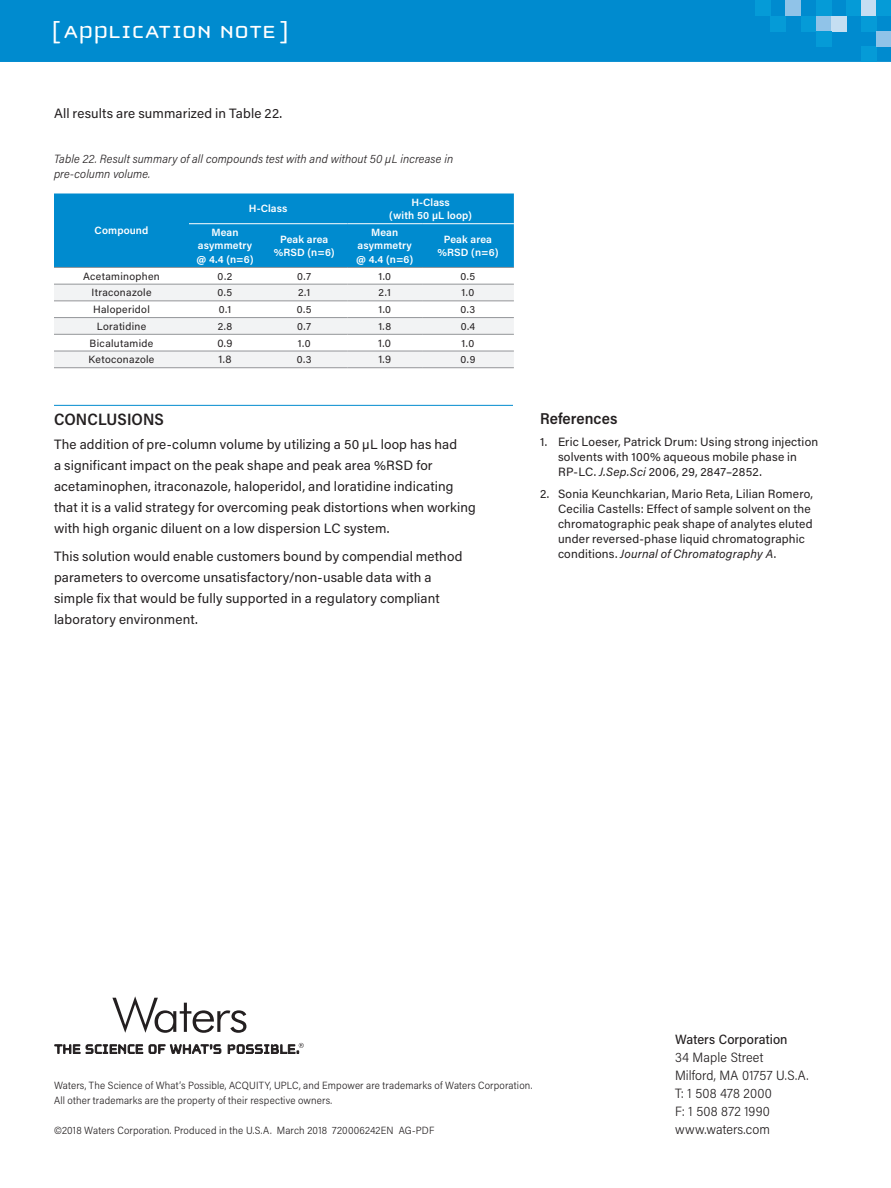
<style>
.page{position:relative;width:891px;height:1188px;background:#fff}
.page>*{position:absolute;margin:0;border:0;box-sizing:border-box;transform-origin:0 0}
.t1{font:25.5px "Cholla Unicase";letter-spacing:.01em;color:#fff;scale:1.1 1}
.t2{font:600 16.5px "Acumin Pro Semi Cond";letter-spacing:.005em;color:#231f20}
.t3{font:600 15.75px "Acumin Pro Semi Cond";letter-spacing:.005em;color:#231f20}
.t4{font:13.5px/21px "Acumin Pro";letter-spacing:.01em;color:#231f20}
.t5{font:300 13.5px/18px "Acumin Pro Semi Cond";letter-spacing:.01em;color:#231f20}
.t6{font:500 13.5px "Acumin Pro Semi Cond";letter-spacing:.005em;color:#231f20}
.t7{font:12px/15px "Acumin Pro";letter-spacing:.015em;color:#231f20}
.t8{font:italic 300 12px/15px "Acumin Pro Semi Cond";letter-spacing:.01em;color:#231f20}
.t9{font:300 10.5px/15px "Acumin Pro Semi Cond";letter-spacing:.015em;color:#231f20}
.t10{font:10.5px "Acumin Pro";letter-spacing:.03em;color:#231f20}
.t11{font:600 10.5px/13.5px "Acumin Pro";letter-spacing:.01em;color:#fff;text-align:center}
.s1{font-style:italic}
</style>
<div class="page">
<div style="left:0;top:0;width:891px;height:62px;background:#008bcf"></div>
<svg style="left:55px;top:1044px;width:88px;height:10px"></svg>
<svg style="left:149px;top:1044px;width:72px;height:10px"></svg>
<svg style="left:228px;top:1043px;width:76px;height:11px"></svg>
<svg style="left:112px;top:996px;width:134px;height:37px"></svg>
<div style="left:755px;top:0;width:15px;height:16px;background:#059bd7"></div>
<div style="left:861px;top:47px;width:15px;height:15px;background:#059bd7"></div>
<div style="left:770px;top:16px;width:16px;height:15px;background:#059bd7"></div>
<div style="left:786px;top:0;width:15px;height:16px;background:#90c3e8"></div>
<div style="left:801px;top:16px;width:15px;height:15px;background:#059bd7"></div>
<div style="left:816px;top:16px;width:16px;height:15px;background:#90c3e8"></div>
<div style="left:832px;top:16px;width:15px;height:15px;background:#c5def2"></div>
<div style="left:816px;top:0;width:16px;height:16px;background:#059bd7"></div>
<div style="left:816px;top:31px;width:16px;height:16px;background:#059bd7"></div>
<div style="left:861px;top:0;width:15px;height:16px;background:#c5def2"></div>
<div style="left:847px;top:0;width:14px;height:16px;background:#059bd7"></div>
<div style="left:876px;top:0;width:15px;height:16px;background:#059bd7"></div>
<div style="left:861px;top:16px;width:15px;height:15px;background:#059bd7"></div>
<div style="left:876px;top:31px;width:15px;height:16px;background:#90c3e8"></div>
<hr style="left:54px;top:405px;width:459px;height:1px;background:#008bcf">
<div style="left:54px;top:194px;width:460px;height:73px;background:#008bcf"></div>
<svg style="left:54px;top:285px;width:460px;height:82px"></svg>
<hr style="left:54px;top:267px;width:135px;height:1px;background:#939598">
<hr style="left:189px;top:267px;width:72px;height:1px;background:#939598">
<hr style="left:261px;top:267px;width:86px;height:1px;background:#939598">
<hr style="left:347px;top:267px;width:75px;height:1px;background:#939598">
<hr style="left:422px;top:267px;width:92px;height:1px;background:#939598">
<hr style="left:54px;top:284px;width:135px;height:1px;background:#939598">
<hr style="left:189px;top:284px;width:72px;height:1px;background:#939598">
<hr style="left:261px;top:284px;width:86px;height:1px;background:#939598">
<hr style="left:347px;top:284px;width:75px;height:1px;background:#939598">
<hr style="left:422px;top:284px;width:92px;height:1px;background:#939598">
<hr style="left:54px;top:300px;width:135px;height:1px;background:#939598">
<hr style="left:189px;top:300px;width:72px;height:1px;background:#939598">
<hr style="left:261px;top:300px;width:86px;height:1px;background:#939598">
<hr style="left:347px;top:300px;width:75px;height:1px;background:#939598">
<hr style="left:422px;top:300px;width:92px;height:1px;background:#939598">
<hr style="left:54px;top:317px;width:135px;height:1px;background:#939598">
<hr style="left:189px;top:317px;width:72px;height:1px;background:#939598">
<hr style="left:261px;top:317px;width:86px;height:1px;background:#939598">
<hr style="left:347px;top:317px;width:75px;height:1px;background:#939598">
<hr style="left:422px;top:317px;width:92px;height:1px;background:#939598">
<hr style="left:54px;top:334px;width:135px;height:1px;background:#939598">
<hr style="left:189px;top:334px;width:72px;height:1px;background:#939598">
<hr style="left:261px;top:334px;width:86px;height:1px;background:#939598">
<hr style="left:347px;top:334px;width:75px;height:1px;background:#939598">
<hr style="left:422px;top:334px;width:92px;height:1px;background:#939598">
<hr style="left:54px;top:351px;width:135px;height:1px;background:#939598">
<hr style="left:189px;top:351px;width:72px;height:1px;background:#939598">
<hr style="left:261px;top:351px;width:86px;height:1px;background:#939598">
<hr style="left:347px;top:351px;width:75px;height:1px;background:#939598">
<hr style="left:422px;top:351px;width:92px;height:1px;background:#939598">
<hr style="left:54px;top:367px;width:135px;height:1px;background:#939598">
<hr style="left:189px;top:367px;width:72px;height:1px;background:#939598">
<hr style="left:261px;top:367px;width:86px;height:1px;background:#939598">
<hr style="left:347px;top:367px;width:75px;height:1px;background:#939598">
<hr style="left:422px;top:367px;width:92px;height:1px;background:#939598">
<hr style="left:189px;top:223px;width:72px;height:1px;background:#fff">
<hr style="left:261px;top:223px;width:86px;height:1px;background:#fff">
<hr style="left:347px;top:223px;width:75px;height:1px;background:#fff">
<hr style="left:422px;top:223px;width:92px;height:1px;background:#fff">
<h1 class="t1" style="left:52px;top:19px;width:217px">[ APPLICATION NOTE ]</h1>
<p class="t4" style="left:54px;top:102px;width:230px">All results are summarized in Table 22.</p>
<p class="t8" style="left:54px;top:151px;width:401px">Table 22. Result summary of all compounds test with and without 50 µL increase in pre-column volume.</p>
<p class="t11" style="left:95px;top:223px;width:55px">Compound</p>
<p class="t11" style="left:249px;top:202px;width:40px">H-Class</p>
<p class="t11" style="left:389px;top:195px;width:84px">H-Class<br>(with 50 µL loop)</p>
<p class="t11" style="left:196px;top:225px;width:59px">Mean asymmetry @ 4.4 (n=6)</p>
<p class="t11" style="left:274px;top:232px;width:62px">Peak area %RSD (n=6)</p>
<p class="t11" style="left:356px;top:225px;width:59px">Mean asymmetry @ 4.4 (n=6)</p>
<p class="t11" style="left:438px;top:232px;width:62px">Peak area %RSD (n=6)</p>
<p class="t10" style="left:83px;top:269px;width:78px">Acetaminophen</p>
<p class="t10" style="left:218px;top:269px;width:16px">0.2</p>
<p class="t10" style="left:297px;top:269px;width:15px">0.7</p>
<p class="t10" style="left:378px;top:269px;width:14px">1.0</p>
<p class="t10" style="left:461px;top:269px;width:16px">0.5</p>
<p class="t10" style="left:91px;top:285px;width:61px">Itraconazole</p>
<p class="t10" style="left:218px;top:285px;width:16px">0.5</p>
<p class="t10" style="left:298px;top:285px;width:14px">2.1</p>
<p class="t10" style="left:379px;top:285px;width:14px">2.1</p>
<p class="t10" style="left:462px;top:285px;width:14px">1.0</p>
<p class="t10" style="left:93px;top:302px;width:58px">Haloperidol</p>
<p class="t10" style="left:219px;top:302px;width:14px">0.1</p>
<p class="t10" style="left:297px;top:302px;width:16px">0.5</p>
<p class="t10" style="left:378px;top:302px;width:14px">1.0</p>
<p class="t10" style="left:461px;top:302px;width:16px">0.3</p>
<p class="t10" style="left:97px;top:319px;width:51px">Loratidine</p>
<p class="t10" style="left:218px;top:319px;width:16px">2.8</p>
<p class="t10" style="left:297px;top:319px;width:15px">0.7</p>
<p class="t10" style="left:378px;top:319px;width:14px">1.8</p>
<p class="t10" style="left:461px;top:319px;width:16px">0.4</p>
<p class="t10" style="left:90px;top:336px;width:65px">Bicalutamide</p>
<p class="t10" style="left:218px;top:336px;width:17px">0.9</p>
<p class="t10" style="left:298px;top:336px;width:14px">1.0</p>
<p class="t10" style="left:378px;top:336px;width:14px">1.0</p>
<p class="t10" style="left:462px;top:336px;width:14px">1.0</p>
<p class="t10" style="left:89px;top:352px;width:67px">Ketoconazole</p>
<p class="t10" style="left:219px;top:352px;width:14px">1.8</p>
<p class="t10" style="left:297px;top:352px;width:16px">0.3</p>
<p class="t10" style="left:378px;top:352px;width:14px">1.9</p>
<p class="t10" style="left:461px;top:352px;width:16px">0.9</p>
<p class="t2" style="left:54px;top:407px;width:111px">CONCLUSIONS</p>
<p class="t4" style="left:54px;top:433px;width:423px">The addition of pre-column volume by utilizing a 50 µL loop has had<br>a significant impact on the peak shape and peak area %RSD for acetaminophen, itraconazole, haloperidol, and loratidine indicating that it is a valid strategy for overcoming peak distortions when working with high organic diluent on a low dispersion LC system.</p>
<p class="t4" style="left:54px;top:545px;width:410px">This solution would enable customers bound by compendial method parameters to overcome unsatisfactory/non-usable data with a simple fix that would be fully supported in a regulatory compliant laboratory environment.</p>
<p class="t3" style="left:540px;top:408px;width:79px">References</p>
<p class="t7" style="left:558px;top:434px;width:262px;text-indent:-18px">1. Eric Loeser, Patrick Drum: Using strong injection solvents with 100% aqueous mobile phase in<br>RP-LC. <span class="s1">J.Sep.Sci</span> 2006, 29, 2847–2852.</p>
<p class="t7" style="left:558px;top:485px;width:257px;text-indent:-18px">2. Sonia Keunchkarian, Mario Reta, Lilian Romero, Cecilia Castells: Effect of sample solvent on the chromatographic peak shape of analytes eluted under reversed-phase liquid chromatographic conditions. <span class="s1">Journal of Chromatography A</span>.</p>
<p class="t9" style="left:54px;top:1077px;width:480px">Waters, The Science of What’s Possible, ACQUITY, UPLC, and Empower are trademarks of Waters Corporation.<br>All other trademarks are the property of their respective owners.</p>
<p class="t9" style="left:54px;top:1122px;width:382px">©2018 Waters Corporation. Produced in the U.S.A. March 2018 720006242EN AG-PDF</p>
<p class="t6" style="left:675px;top:1030px;width:114px">Waters Corporation</p>
<p class="t5" style="left:675px;top:1048px;width:135px">34 Maple Street<br>Milford, MA 01757 U.S.A.<br>T: 1 508 478 2000<br>F: 1 508 872 1990 www.waters.com</p>
</div>
